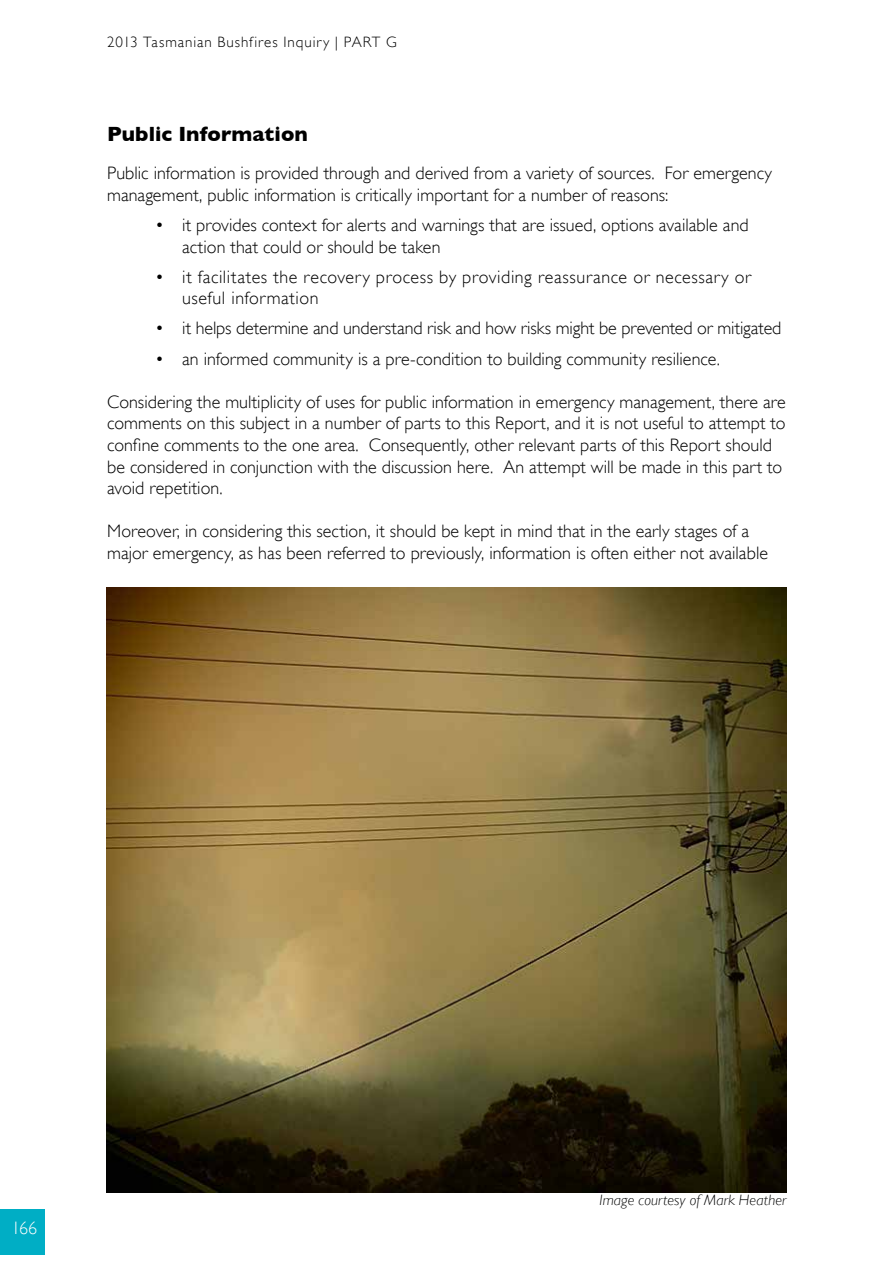
<style>
.page{position:relative;width:893px;height:1263px;background:#fff}
.page>*{position:absolute;margin:0;border:0;box-sizing:border-box;transform-origin:0 0}
.t1{font:700 21px "Gill Sans";letter-spacing:.005em;color:#000}
.t2{font:300 18px/21.6px "Gill Sans";letter-spacing:.005em;color:#000}
.t3{font:300 18px/21.6px "Gill Sans";letter-spacing:.035em;color:#000}
.t4{font:300 18px "Gill Sans";color:#fff}
.t5{font:300 15px "Gill Sans";letter-spacing:.06em;color:#010101}
.t6{font:italic 300 15px "Gill Sans";letter-spacing:.005em;color:#000}
</style>
<div class="page">
<div style="left:0;top:1209px;width:45px;height:45px;background:#00aec5"></div>
<img style="left:107px;top:588px;width:679px;height:604px">
<p class="t5" style="left:107px;top:34px;width:291px">2013 Tasmanian Bushfires Inquiry | PART G</p>
<h2 class="t1" style="left:107px;top:121px;width:202px">Public Information</h2>
<p class="t2" style="left:107px;top:162px;width:666px">Public information is provided through and derived from a variety of sources. For emergency management, public information is critically important for a number of reasons:</p>
<p class="t2" style="left:182px;top:214px;width:568px;text-indent:-27px">• it provides context for alerts and warnings that are issued, options available and action that could or should be taken</p>
<p class="t3" style="left:182px;top:266px;width:570px;text-indent:-27px">• it facilitates the recovery process by providing reassurance or necessary or useful information</p>
<p class="t2" style="left:155px;top:318px;width:628px">• it helps determine and understand risk and how risks might be prevented or mitigated</p>
<p class="t2" style="left:155px;top:348px;width:566px">• an informed community is a pre-condition to building community resilience.</p>
<p class="t2" style="left:107px;top:391px;width:680px">Considering the multiplicity of uses for public information in emergency management, there are comments on this subject in a number of parts to this Report, and it is not useful to attempt to confine comments to the one area. Consequently, other relevant parts of this Report should be considered in conjunction with the discussion here. An attempt will be made in this part to avoid repetition.</p>
<p class="t2" style="left:107px;top:520px;width:662px">Moreover, in considering this section, it should be kept in mind that in the early stages of a major emergency, as has been referred to previously, information is often either not available</p>
<p class="t4" style="left:11px;top:1218px;width:27px">166</p>
<p class="t6" style="left:600px;top:1192px;width:188px">Image courtesy of Mark Heather</p>
</div>
